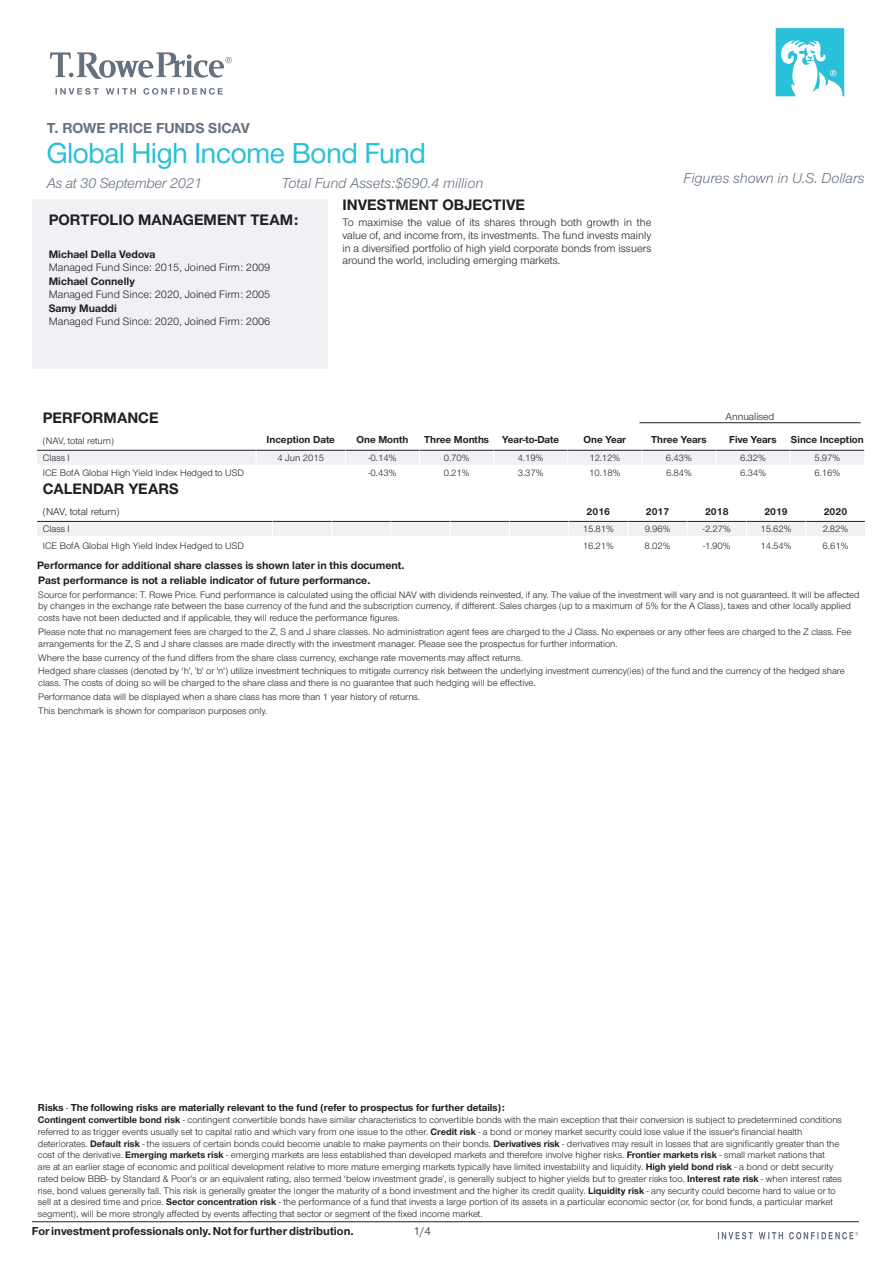
<style>
.page{position:relative;width:893px;height:1263px;background:#fff}
.page>*{position:absolute;margin:0;border:0;box-sizing:border-box;transform-origin:0 0}
.t1{font:500 30px "Nimbus San Nov D";letter-spacing:-.005em;color:#29c0da}
.t2{font:700 15.75px "Nimbus San Nov";color:#231f20}
.t3{font:italic 15px "Nimbus San Nov";color:#65717f}
.t4{font:700 15px "Nimbus San Nov";color:#65717f}
.t5{font:700 12px "Nimbus San Nov";color:#231f20}
.t6{font:12px "Nimbus San Nov";color:#231f20}
.t7{font:11.25px/12.8px "Nimbus San Nov";color:#231f20;text-align:justify}
.t8{font:700 11.25px/15px "Nimbus San Nov";color:#231f20}
.t9{font:700 10.5px "Nimbus San Nov";color:#231f20}
.t10{font:10.5px "Nimbus San Nov";color:#231f20}
.t11{font:9.75px/11.7px "Nimbus San Nov";color:#231f20}
.s1{font-weight:400;font-size:9.75px}
.s2{font-weight:700}
</style>
<div class="page">
<svg style="left:55px;top:88px;width:168px;height:7px"></svg>
<svg style="left:50px;top:52px;width:182px;height:27px"></svg>
<svg style="left:776px;top:28px;width:68px;height:68px"></svg>
<svg style="left:718px;top:1232px;width:140px;height:7px"></svg>
<hr style="left:32px;top:1221px;width:827px;height:1px;background:#231f20">
<hr style="left:639px;top:422px;width:74px;height:1px;background:#231f20">
<hr style="left:713px;top:422px;width:74px;height:1px;background:#231f20">
<hr style="left:787px;top:422px;width:73px;height:1px;background:#231f20">
<svg style="left:37px;top:449px;width:827px;height:16px"></svg>
<svg style="left:37px;top:520px;width:828px;height:16px"></svg>
<div style="left:32px;top:200px;width:295px;height:169px;background:#eff1f4"></div>
<h3 class="t4" style="left:47px;top:119px;width:205px">T. ROWE PRICE FUNDS SICAV</h3>
<h1 class="t1" style="left:47px;top:135px;width:381px">Global High Income Bond Fund</h1>
<h3 class="t3" style="left:47px;top:174px;width:157px">As at 30 September 2021</h3>
<h3 class="t3" style="left:281px;top:174px;width:203px">Total Fund Assets:$690.4 million</h3>
<h2 class="t2" style="left:49px;top:211px;width:251px">PORTFOLIO MANAGEMENT TEAM:</h2>
<p class="t8" style="left:49px;top:246px;width:108px">Michael Della Vedova</p>
<p class="t7" style="left:49px;top:261px;width:223px">Managed Fund Since: 2015, Joined Firm: 2009</p>
<p class="t8" style="left:49px;top:273px;width:88px">Michael Connelly</p>
<p class="t7" style="left:49px;top:288px;width:223px">Managed Fund Since: 2020, Joined Firm: 2005</p>
<p class="t8" style="left:49px;top:300px;width:70px">Samy Muaddi</p>
<p class="t7" style="left:49px;top:315px;width:223px">Managed Fund Since: 2020, Joined Firm: 2006</p>
<h2 class="t2" style="left:342px;top:196px;width:184px">INVESTMENT OBJECTIVE</h2>
<p class="t7" style="left:342px;top:216px;width:311px">To maximise the value of its shares through both growth in the value of, and income from, its investments. The fund invests mainly in a diversified portfolio of high yield corporate bonds from issuers around the world, including emerging markets.</p>
<h3 class="t3" style="left:684px;top:170px;width:182px">Figures shown in U.S. Dollars</h3>
<h2 class="t2" style="left:43px;top:408px;width:117px">PERFORMANCE</h2>
<p class="t10" style="left:726px;top:410px;width:50px">Annualised</p>
<p class="t11" style="left:43px;top:435px;width:72px">(NAV, total return)</p>
<p class="t9" style="left:267px;top:433px;width:70px">Inception Date</p>
<p class="t9" style="left:356px;top:433px;width:53px">One Month</p>
<p class="t9" style="left:424px;top:433px;width:67px">Three Months</p>
<p class="t9" style="left:502px;top:433px;width:58px">Year-to-Date</p>
<p class="t9" style="left:584px;top:433px;width:44px">One Year</p>
<p class="t9" style="left:651px;top:433px;width:57px">Three Years</p>
<p class="t9" style="left:729px;top:433px;width:49px">Five Years</p>
<p class="t9" style="left:791px;top:433px;width:74px">Since Inception</p>
<p class="t11" style="left:43px;top:452px;width:28px">Class I</p>
<p class="t11" style="left:278px;top:452px;width:48px">4 Jun 2015</p>
<p class="t11" style="left:368px;top:452px;width:30px">-0.14%</p>
<p class="t11" style="left:444px;top:452px;width:27px">0.70%</p>
<p class="t11" style="left:518px;top:452px;width:27px">4.19%</p>
<p class="t11" style="left:589px;top:452px;width:32px">12.12%</p>
<p class="t11" style="left:666px;top:452px;width:27px">6.43%</p>
<p class="t11" style="left:740px;top:452px;width:27px">6.32%</p>
<p class="t11" style="left:814px;top:452px;width:27px">5.97%</p>
<p class="t11" style="left:43px;top:467px;width:203px">ICE BofA Global High Yield Index Hedged to USD</p>
<p class="t11" style="left:368px;top:467px;width:30px">-0.43%</p>
<p class="t11" style="left:444px;top:467px;width:27px">0.21%</p>
<p class="t11" style="left:518px;top:467px;width:27px">3.37%</p>
<p class="t11" style="left:589px;top:467px;width:33px">10.18%</p>
<p class="t11" style="left:666px;top:467px;width:27px">6.84%</p>
<p class="t11" style="left:740px;top:467px;width:27px">6.34%</p>
<p class="t11" style="left:814px;top:467px;width:27px">6.16%</p>
<h2 class="t2" style="left:43px;top:479px;width:137px">CALENDAR YEARS</h2>
<p class="t10" style="left:43px;top:506px;width:78px">(NAV, total return)</p>
<p class="t9" style="left:587px;top:505px;width:25px">2016</p>
<p class="t9" style="left:646px;top:505px;width:25px">2017</p>
<p class="t9" style="left:705px;top:505px;width:25px">2018</p>
<p class="t9" style="left:764px;top:505px;width:25px">2019</p>
<p class="t9" style="left:824px;top:505px;width:25px">2020</p>
<p class="t11" style="left:43px;top:523px;width:28px">Class I</p>
<p class="t11" style="left:583px;top:523px;width:33px">15.81%</p>
<p class="t11" style="left:645px;top:523px;width:27px">9.96%</p>
<p class="t11" style="left:703px;top:523px;width:29px">-2.27%</p>
<p class="t11" style="left:760px;top:523px;width:33px">15.62%</p>
<p class="t11" style="left:823px;top:523px;width:27px">2.82%</p>
<p class="t11" style="left:43px;top:540px;width:203px">ICE BofA Global High Yield Index Hedged to USD</p>
<p class="t11" style="left:583px;top:540px;width:33px">16.21%</p>
<p class="t11" style="left:645px;top:540px;width:27px">8.02%</p>
<p class="t11" style="left:703px;top:540px;width:29px">-1.90%</p>
<p class="t11" style="left:760px;top:540px;width:33px">14.54%</p>
<p class="t11" style="left:822px;top:540px;width:27px">6.61%</p>
<p class="t8" style="left:37px;top:557px;width:369px">Performance for additional share classes is shown later in this document.<br>Past performance is not a reliable indicator of future performance.</p>
<p class="t11" style="left:38px;top:588px;width:823px">Source for performance: T. Rowe Price. Fund performance is calculated using the official NAV with dividends reinvested, if any. The value of the investment will vary and is not guaranteed. It will be affected by changes in the exchange rate between the base currency of the fund and the subscription currency, if different. Sales charges (up to a maximum of 5% for the A Class), taxes and other locally applied costs have not been deducted and if applicable, they will reduce the performance figures.</p>
<p class="t11" style="left:38px;top:626px;width:815px">Please note that no management fees are charged to the Z, S and J share classes. No administration agent fees are charged to the J Class. No expenses or any other fees are charged to the Z class. Fee arrangements for the Z, S and J share classes are made directly with the investment manager. Please see the prospectus for further information.</p>
<p class="t11" style="left:38px;top:650px;width:808px;line-height:14px">Where the base currency of the fund differs from the share class currency, exchange rate movements may affect returns.<br>Hedged share classes (denoted by ‘h’, 'b' or 'n') utilize investment techniques to mitigate currency risk between the underlying investment currency(ies) of the fund and the currency of the hedged share</p>
<p class="t11" style="left:38px;top:676px;width:499px;line-height:14px">class. The costs of doing so will be charged to the share class and there is no guarantee that such hedging will be effective.<br>Performance data will be displayed when a share class has more than 1 year history of returns.<br>This benchmark is shown for comparison purposes only.</p>
<p class="t9" style="left:38px;top:1101px;width:468px">Risks <span class="s1">-</span> The following risks are materially relevant to the fund (refer to prospectus for further details):</p>
<p class="t11" style="left:38px;top:1114px;width:806px"><span class="s2">Contingent convertible bond risk</span> - contingent convertible bonds have similar characteristics to convertible bonds with the main exception that their conversion is subject to predetermined conditions referred to as trigger events usually set to capital ratio and which vary from one issue to the other. <span class="s2">Credit risk</span> - a bond or money market security could lose value if the issuer's financial health deteriorates. <span class="s2">Default risk</span> - the issuers of certain bonds could become unable to make payments on their bonds. <span class="s2">Derivatives risk</span> - derivatives may result in losses that are significantly greater than the cost of the derivative. <span class="s2">Emerging markets risk</span> - emerging markets are less established than developed markets and therefore involve higher risks. <span class="s2">Frontier markets risk</span> - small market nations that<br>are at an earlier stage of economic and political development relative to more mature emerging markets typically have limited investability and liquidity. <span class="s2">High yield bond risk</span> - a bond or debt security rated below BBB- by Standard &amp; Poor’s or an equivalent rating, also termed ‘below investment grade’, is generally subject to higher yields but to greater risks too. <span class="s2">Interest rate risk</span> - when interest rates rise, bond values generally fall. This risk is generally greater the longer the maturity of a bond investment and the higher its credit quality. <span class="s2">Liquidity risk</span> - any security could become hard to value or to sell at a desired time and price. <span class="s2">Sector concentration risk</span> - the performance of a fund that invests a large portion of its assets in a particular economic sector (or, for bond funds, a particular market segment), will be more strongly affected by events affecting that sector or segment of the fixed income market.</p>
<p class="t5" style="left:32px;top:1224px;width:323px">For investment professionals only. Not for further distribution.</p>
<p class="t6" style="left:414px;top:1224px;width:19px">1/4</p>
</div>
